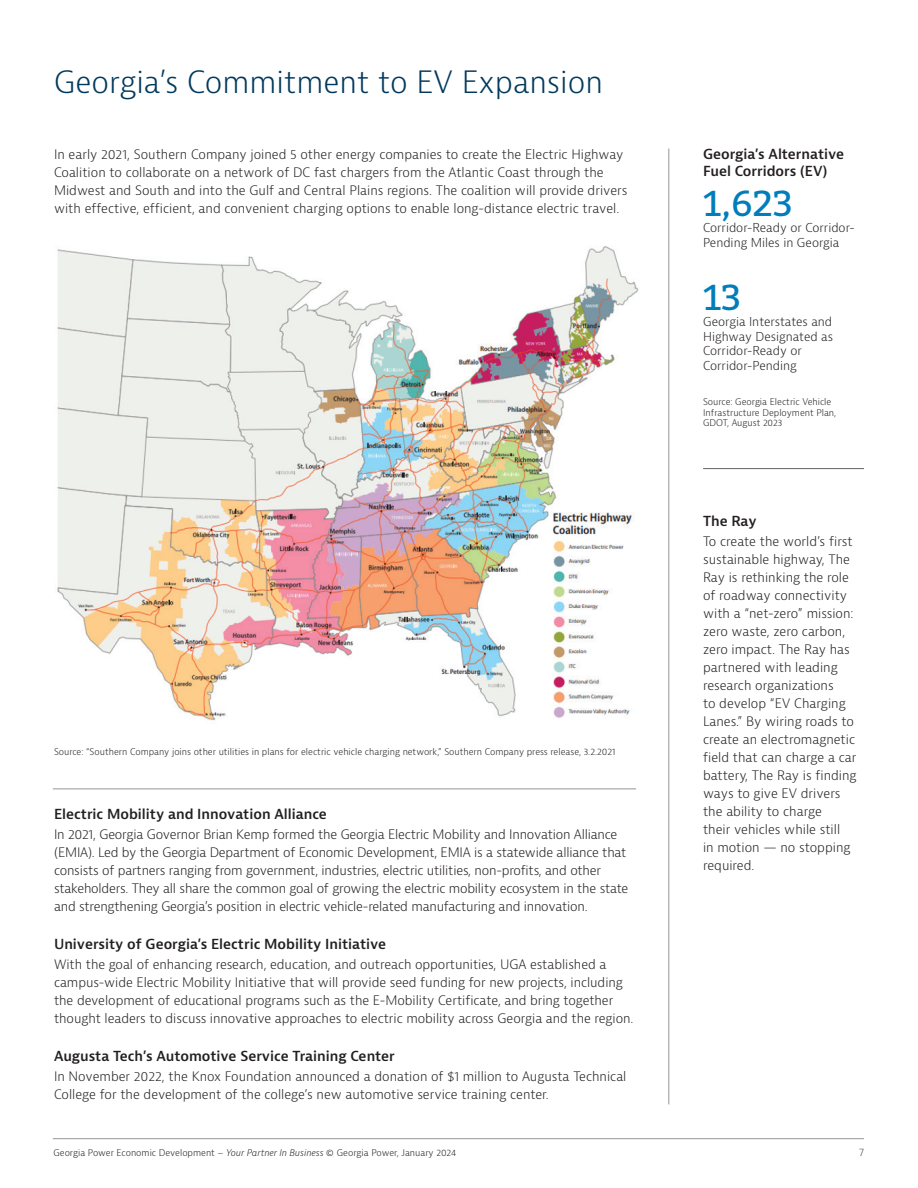
<style>
.page{position:relative;width:918px;height:1188px;background:#fff}
.page>*{position:absolute;margin:0;border:0;box-sizing:border-box;transform-origin:0 0}
.t1{font:36px "Bitter";color:#007dbb}
.t2{font:300 30px "Bernina Sans";color:#00395c}
.t3{font:600 13.5px/16.2px "Bernina Sans";color:#231f20}
.t4{font:300 12.75px/18px "Bernina Sans";letter-spacing:-.005em;color:#231f20}
.t5{font:300 12px/14.4px "Bernina Sans";color:#231f20}
.t6{font:300 10.5px "Bernina Sans";color:#4b4c4d}
.t7{font:300 9px/10.5px "Bernina Sans";color:#231f20}
.s1{font-style:italic}
</style>
<div class="page">
<hr style="left:669px;top:148px;width:1px;height:956px;background:#939598">
<img style="left:57px;top:246px;width:582px;height:475px">
<hr style="left:53px;top:789px;width:583px;height:1px;background:#939598">
<hr style="left:703px;top:468px;width:161px;height:1px;background:#636366">
<hr style="left:53px;top:1138px;width:811px;height:1px;background:#939598">
<h2 class="t2" style="left:54px;top:63px;width:550px">Georgia’s Commitment to EV Expansion</h2>
<p class="t4" style="left:54px;top:145px;width:575px">In early 2021, Southern Company joined 5 other energy companies to create the Electric Highway Coalition to collaborate on a network of DC fast chargers from the Atlantic Coast through the Midwest and South and into the Gulf and Central Plains regions. The coalition will provide drivers with effective, efficient, and convenient charging options to enable long-distance electric travel.</p>
<p class="t7" style="left:54px;top:747px;width:563px">Source: “Southern Company joins other utilities in plans for electric vehicle charging network,” Southern Company press release, 3.2.2021</p>
<p class="t3" style="left:54px;top:806px;width:274px">Electric Mobility and Innovation Alliance</p>
<p class="t4" style="left:54px;top:826px;width:576px">In 2021, Georgia Governor Brian Kemp formed the Georgia Electric Mobility and Innovation Alliance (EMIA). Led by the Georgia Department of Economic Development, EMIA is a statewide alliance that consists of partners ranging from government, industries, electric utilities, non-profits, and other stakeholders. They all share the common goal of growing the electric mobility ecosystem in the state and strengthening Georgia’s position in electric vehicle-related manufacturing and innovation.</p>
<p class="t3" style="left:54px;top:936px;width:334px">University of Georgia’s Electric Mobility Initiative</p>
<p class="t4" style="left:54px;top:956px;width:581px">With the goal of enhancing research, education, and outreach opportunities, UGA established a campus-wide Electric Mobility Initiative that will provide seed funding for new projects, including the development of educational programs such as the E-Mobility Certificate, and bring together thought leaders to discuss innovative approaches to electric mobility across Georgia and the region.</p>
<p class="t3" style="left:54px;top:1048px;width:342px">Augusta Tech’s Automotive Service Training Center</p>
<p class="t4" style="left:54px;top:1068px;width:574px">In November 2022, the Knox Foundation announced a donation of $1 million to Augusta Technical<br>College for the development of the college’s new automotive service training center.</p>
<p class="t3" style="left:703px;top:147px;width:143px">Georgia’s Alternative<br>Fuel Corridors (EV)</p>
<h1 class="t1" style="left:703px;top:181px;width:91px">1,623</h1>
<p class="t5" style="left:703px;top:221px;width:153px">Corridor-Ready or Corridor-<br>Pending Miles in Georgia</p>
<h1 class="t1" style="left:703px;top:274px;width:40px">13</h1>
<p class="t5" style="left:703px;top:315px;width:132px">Georgia Interstates and<br>Highway Designated as<br>Corridor-Ready or<br>Corridor-Pending</p>
<p class="t7" style="left:703px;top:397px;width:135px">Source: Georgia Electric Vehicle<br>Infrastructure Deployment Plan,<br>GDOT, August 2023</p>
<p class="t3" style="left:703px;top:513px;width:55px">The Ray</p>
<p class="t4" style="left:703px;top:533px;width:155px">To create the world’s first sustainable highway, The<br>Ray is rethinking the role of roadway connectivity with a “net-zero” mission: zero waste, zero carbon, zero impact. The Ray has partnered with leading research organizations<br>to develop “EV Charging<br>Lanes.” By wiring roads to create an electromagnetic field that can charge a car battery, The Ray is finding ways to give EV drivers the ability to charge<br>their vehicles while still<br>in motion — no stopping required.</p>
<p class="t7" style="left:53px;top:1148px;width:404px">Georgia Power Economic Development – <span class="s1">Your Partner In Business</span> © Georgia Power, January 2024</p>
<p class="t6" style="left:859px;top:1145px;width:6px">7</p>
</div>
